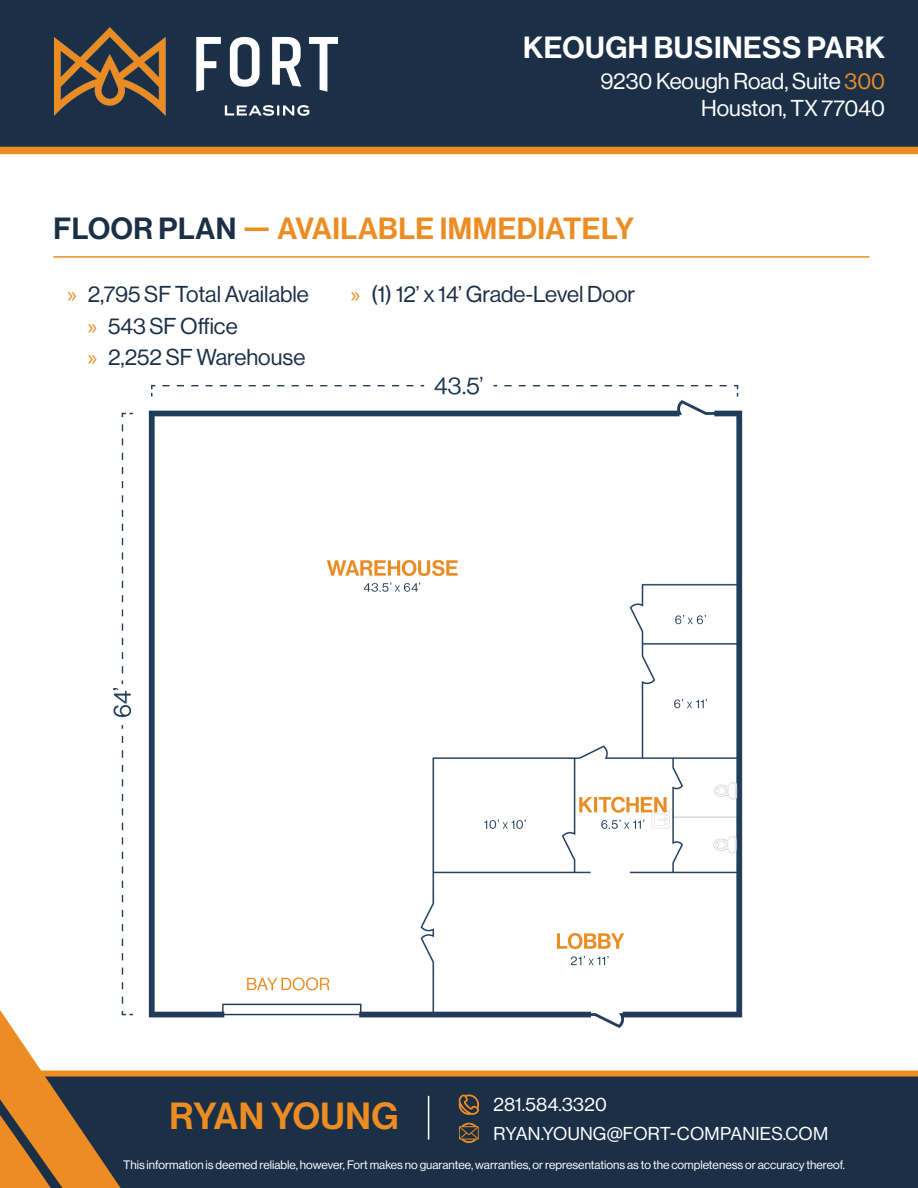
<style>
.page{position:relative;width:918px;height:1188px;background:#fff}
.page>*{position:absolute;margin:0;border:0;box-sizing:border-box;transform-origin:0 0}
.t1{font:37.05px "N Haas Grotesk DS Pro 65 Md";letter-spacing:.015em;color:#ec8c22}
.t2{font:30px "N Haas Grotesk DS Pro 65 Md";letter-spacing:.015em;color:#ec8c22}
.t3{font:30px "N Haas Grotesk DS Pro 65 Md";letter-spacing:.015em;color:#fff}
.t4{font:22.5px "N Haas Grotesk DS Pro 55 Rg";color:#1b3047}
.t5{font:22.5px "N Haas Grotesk DS Pro 55 Rg";color:#fff}
.t6{font:18.3px "N Haas Grotesk DS Pro 55 Rg";letter-spacing:.015em;color:#fff}
.t7{font:12px "N Haas Grotesk DS Pro 55 Rg";color:#fff}
.s1{color:#ec8c22}
.s2{color:#1b3047}
.s3{font-family:"Myriad Pro";color:#ec8c22}
</style>
<div class="page">
<img style="left:113px;top:376px;width:630px;height:652px">
<div style="left:0;top:0;width:918px;height:154px;background:#1b3047"></div>
<hr style="left:53px;top:256px;width:816px;height:2px;background:#ec8c22">
<div style="left:121px;top:1071px;width:797px;height:117px;background:#1b3047"></div>
<svg style="left:0;top:1010px;width:121px;height:178px"></svg>
<svg style="left:459px;top:1094px;width:21px;height:21px"></svg>
<svg style="left:459px;top:1123px;width:20px;height:20px"></svg>
<hr style="left:428px;top:1096px;width:1px;height:44px;background:#fff">
<img style="left:54px;top:28px;width:283px;height:87px">
<p class="t3" style="left:523px;top:30px;width:363px">KEOUGH BUSINESS PARK</p>
<p class="t5" style="left:600px;top:68px;width:286px">9230 Keough Road, Suite <span class="s1">300</span></p>
<p class="t5" style="left:701px;top:95px;width:185px">Houston, TX 77040</p>
<p class="t2" style="left:54px;top:212px;width:582px"><span class="s2">FLOOR PLAN</span> — AVAILABLE IMMEDIATELY</p>
<p class="t4" style="left:68px;top:281px;width:243px"><span class="s3">»</span> 2,795 SF Total Available</p>
<p class="t4" style="left:88px;top:313px;width:151px"><span class="s3">»</span> 543 SF Office</p>
<p class="t4" style="left:88px;top:344px;width:219px"><span class="s3">»</span> 2,252 SF Warehouse</p>
<p class="t4" style="left:351px;top:281px;width:286px"><span class="s3">»</span> (1) 12’ x 14’ Grade-Level Door</p>
<p class="t6" style="left:493px;top:1095px;width:115px">281.584.3320</p>
<p class="t6" style="left:493px;top:1123px;width:336px">RYAN.YOUNG@FORT-COMPANIES.COM</p>
<p class="t1" style="left:169px;top:1095px;width:231px">RYAN YOUNG</p>
<p class="t7" style="left:123px;top:1158px;width:723px">This information is deemed reliable, however, Fort makes no guarantee, warranties, or representations as to the completeness or accuracy thereof.</p>
</div>
